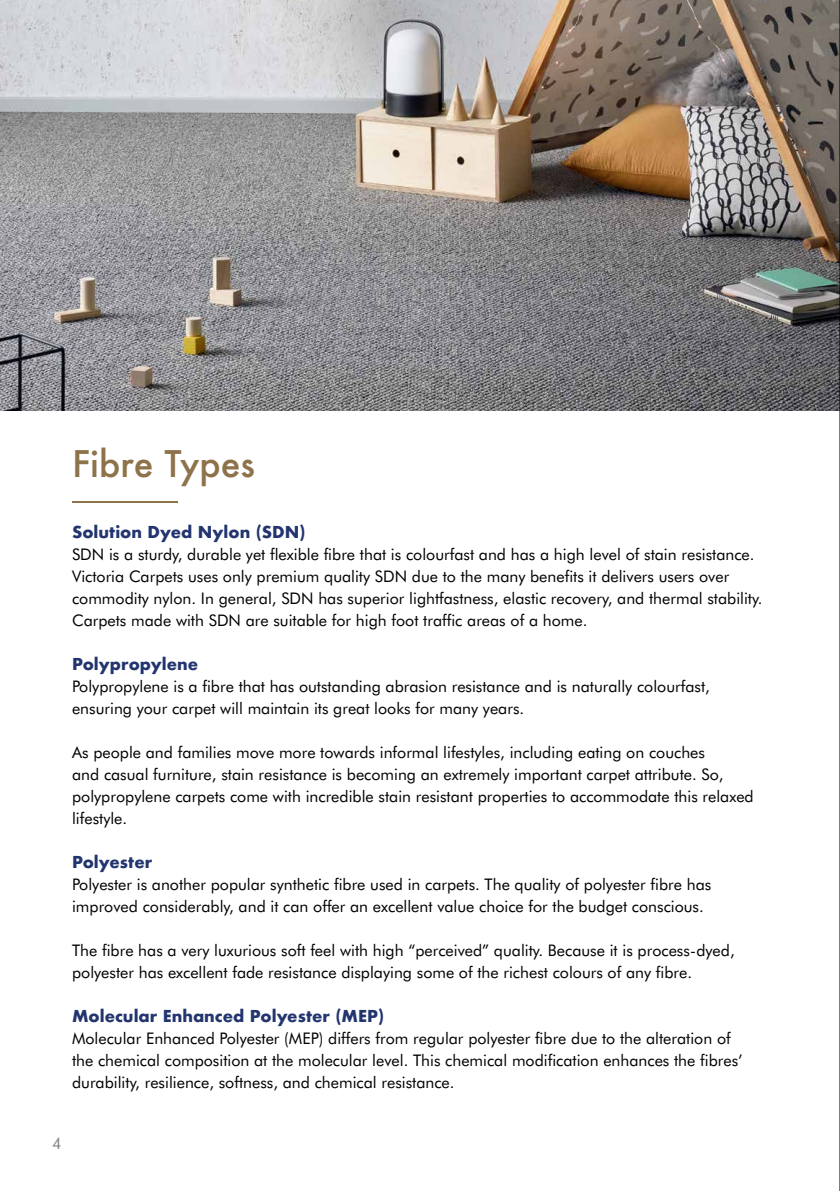
<style>
.page{position:relative;width:840px;height:1191px;background:#fff}
.page>*{position:absolute;margin:0;border:0;box-sizing:border-box;transform-origin:0 0}
.t1{font:500 35.6px "Futura";color:#8e734a}
.t2{font:16px/22px "Futura BT";color:#000}
.t3{font:700 16px "Futura";color:#23356f}
.t4{font:16px "Futura BT";color:#808285}
</style>
<div class="page">
<hr style="left:72px;top:500px;width:105px;height:2px;background:#8e734a">
<img style="left:0;top:0;width:839px;height:410px">
<hr style="left:839px;top:0;width:1px;height:1191px;background:#000">
<h1 class="t1" style="left:72px;top:440px;width:184px">Fibre Types</h1>
<p class="t3" style="left:72px;top:520px;width:235px">Solution Dyed Nylon (SDN)</p>
<p class="t2" style="left:72px;top:543px;width:688px">SDN is a sturdy, durable yet flexible fibre that is colourfast and has a high level of stain resistance.<br>Victoria Carpets uses only premium quality SDN due to the many benefits it delivers users over commodity nylon. In general, SDN has superior lightfastness, elastic recovery, and thermal stability.<br>Carpets made with SDN are suitable for high foot traffic areas of a home.</p>
<p class="t3" style="left:72px;top:652px;width:127px">Polypropylene</p>
<p class="t2" style="left:72px;top:675px;width:639px">Polypropylene is a fibre that has outstanding abrasion resistance and is naturally colourfast, ensuring your carpet will maintain its great looks for many years.</p>
<p class="t2" style="left:72px;top:741px;width:682px">As people and families move more towards informal lifestyles, including eating on couches<br>and casual furniture, stain resistance is becoming an extremely important carpet attribute. So, polypropylene carpets come with incredible stain resistant properties to accommodate this relaxed lifestyle.</p>
<p class="t3" style="left:72px;top:850px;width:82px">Polyester</p>
<p class="t2" style="left:72px;top:873px;width:640px">Polyester is another popular synthetic fibre used in carpets. The quality of polyester fibre has improved considerably, and it can offer an excellent value choice for the budget conscious.</p>
<p class="t2" style="left:72px;top:939px;width:663px">The fibre has a very luxurious soft feel with high “perceived” quality. Because it is process-dyed, polyester has excellent fade resistance displaying some of the richest colours of any fibre.</p>
<p class="t3" style="left:72px;top:1004px;width:313px">Molecular Enhanced Polyester (MEP)</p>
<p class="t2" style="left:72px;top:1027px;width:672px">Molecular Enhanced Polyester (MEP) differs from regular polyester fibre due to the alteration of the chemical composition at the molecular level. This chemical modification enhances the fibres’ durability, resilience, softness, and chemical resistance.</p>
<p class="t4" style="left:52px;top:1133px;width:11px">4</p>
</div>
